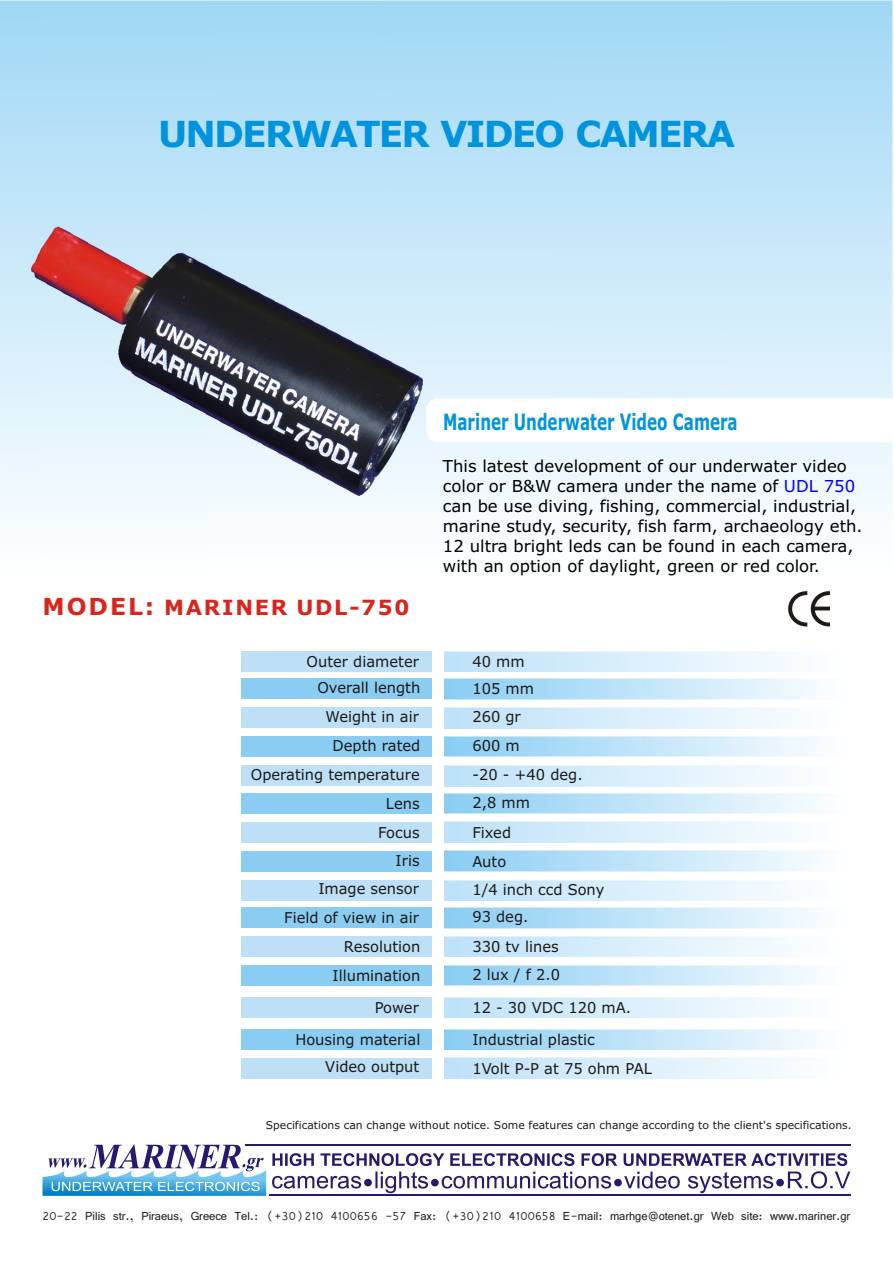
<style>
.page{position:relative;width:894px;height:1263px;background:#fff}
.page>*{position:absolute;margin:0;border:0;box-sizing:border-box;transform-origin:0 0}
.t1{font:700 36px "Verdana";letter-spacing:-.05em;color:#0094de}
.t2{font:700 22.5px "Verdana";color:#0094de;scale:.67 1}
.t3{font:700 21px "Verdana";letter-spacing:.085em;color:#d9261c}
.t4{font:17.1px "Vrinda";color:#1f1a17}
.t5{font:16.5px/20.1px "Verdana";color:#000}
.t6{font:15px/28.8px "Verdana";color:#1f1a17}
.t7{font:10.8px "Verdana";color:#1f1a17}
.s1{font-size:23.4px}
.s2{color:#00f}
</style>
<div class="page">
<img style="left:0;top:0;width:893px;height:1196px">
<svg style="left:437px;top:398px;width:456px;height:44px"></svg>
<svg style="left:43px;top:1144px;width:223px;height:52px"></svg>
<svg style="left:272px;top:1153px;width:578px;height:40px"></svg>
<hr style="left:269px;top:1194px;width:581px;height:2px;background:#291770">
<hr style="left:245px;top:1144px;width:605px;height:2px;background:#291770">
<div style="left:241px;top:793px;width:191px;height:21px;background:#8accf2"></div>
<div style="left:241px;top:822px;width:191px;height:21px;background:#bde0f7"></div>
<div style="left:241px;top:851px;width:191px;height:20px;background:#8accf2"></div>
<div style="left:241px;top:908px;width:191px;height:20px;background:#8accf2"></div>
<div style="left:241px;top:936px;width:191px;height:21px;background:#bde0f7"></div>
<div style="left:241px;top:965px;width:191px;height:21px;background:#8accf2"></div>
<img style="left:445px;top:793px;width:405px;height:21px">
<img style="left:445px;top:822px;width:405px;height:21px">
<img style="left:445px;top:851px;width:405px;height:20px">
<img style="left:445px;top:908px;width:405px;height:20px">
<img style="left:445px;top:936px;width:405px;height:21px">
<img style="left:445px;top:965px;width:405px;height:21px">
<div style="left:241px;top:997px;width:191px;height:21px;background:#bde0f7"></div>
<img style="left:445px;top:997px;width:405px;height:21px">
<div style="left:241px;top:1029px;width:191px;height:21px;background:#8accf2"></div>
<div style="left:241px;top:1058px;width:191px;height:20px;background:#bde0f7"></div>
<img style="left:445px;top:1029px;width:405px;height:21px">
<img style="left:445px;top:1058px;width:405px;height:20px">
<div style="left:241px;top:766px;width:191px;height:20px;background:#bde0f7"></div>
<img style="left:445px;top:766px;width:405px;height:20px">
<div style="left:241px;top:880px;width:191px;height:21px;background:#bde0f7"></div>
<img style="left:445px;top:880px;width:405px;height:21px">
<div style="left:241px;top:679px;width:191px;height:20px;background:#8accf2"></div>
<div style="left:241px;top:708px;width:191px;height:20px;background:#bde0f7"></div>
<div style="left:241px;top:736px;width:191px;height:21px;background:#8accf2"></div>
<img style="left:445px;top:679px;width:405px;height:20px">
<img style="left:445px;top:708px;width:405px;height:20px">
<img style="left:445px;top:736px;width:405px;height:21px">
<div style="left:241px;top:651px;width:191px;height:21px;background:#bde0f7"></div>
<img style="left:445px;top:651px;width:405px;height:21px">
<svg style="left:788px;top:591px;width:42px;height:35px"></svg>
<img style="left:8px;top:225px;width:429px;height:277px">
<h1 class="t1" style="left:158px;top:119px;width:578px">UNDERWATER VIDEO CAMERA</h1>
<h2 class="t2" style="left:443px;top:413px;width:441px">Mariner Underwater Video Camera</h2>
<h3 class="t3" style="left:43px;top:599px;width:369px"><span class="s1">MODEL:</span> MARINER UDL-750</h3>
<p class="t6" style="left:307px;top:650px;width:115px;line-height:26px;text-align:right">Outer diameter<br>Overall length</p>
<p class="t6" style="left:251px;top:703px;width:171px;text-align:right">Weight in air<br>Depth rated<br>Operating temperature<br>Lens<br>Focus<br>Iris<br>Image sensor<br>Field of view in air<br>Resolution<br>Illumination</p>
<p class="t6" style="left:295px;top:993px;width:127px;line-height:32px;text-align:right">Power<br>Housing material</p>
<p class="t5" style="left:443px;top:457px;width:421px">This latest development of our underwater video color or B&amp;W camera under the name of <span class="s2">UDL 750 </span>can be use diving, fishing, commercial, industrial, marine study, security, fish farm, archaeology eth.<br>12 ultra bright leds can be found in each camera, with an option of daylight, green or red color.</p>
<p class="t6" style="left:472px;top:649px;width:112px;line-height:28.3px">40 mm<br>105 mm<br>260 gr<br>600 m<br>-20 - +40 deg.</p>
<p class="t6" style="left:472px;top:788px;width:59px;line-height:30.2px">2,8 mm<br>Fixed</p>
<p class="t6" style="left:472px;top:849px;width:134px;line-height:27.6px">Auto<br>1/4 inch ccd Sony<br>93 deg.</p>
<p class="t6" style="left:472px;top:934px;width:89px;line-height:27.9px">330 tv lines<br>2 lux / f 2.0</p>
<p class="t6" style="left:472px;top:993px;width:160px;line-height:31.7px">12 - 30 VDC 120 mA.<br>Industrial plastic</p>
<p class="t6" style="left:325px;top:1054px;width:96px">Video output</p>
<p class="t6" style="left:472px;top:1055px;width:181px">1Volt P-P at 75 ohm PAL</p>
<p class="t7" style="left:266px;top:1121px;width:587px">Specifications can change without notice. Some features can change according to the client's specifications.</p>
<p class="t4" style="left:43px;top:1208px;width:809px">20-22 Pilis str., Piraeus, Greece Tel.: (+30)210 4100656 -57 Fax: (+30)210 4100658 E-mail: marhge@otenet.gr Web site: www.mariner.gr</p>
</div>
